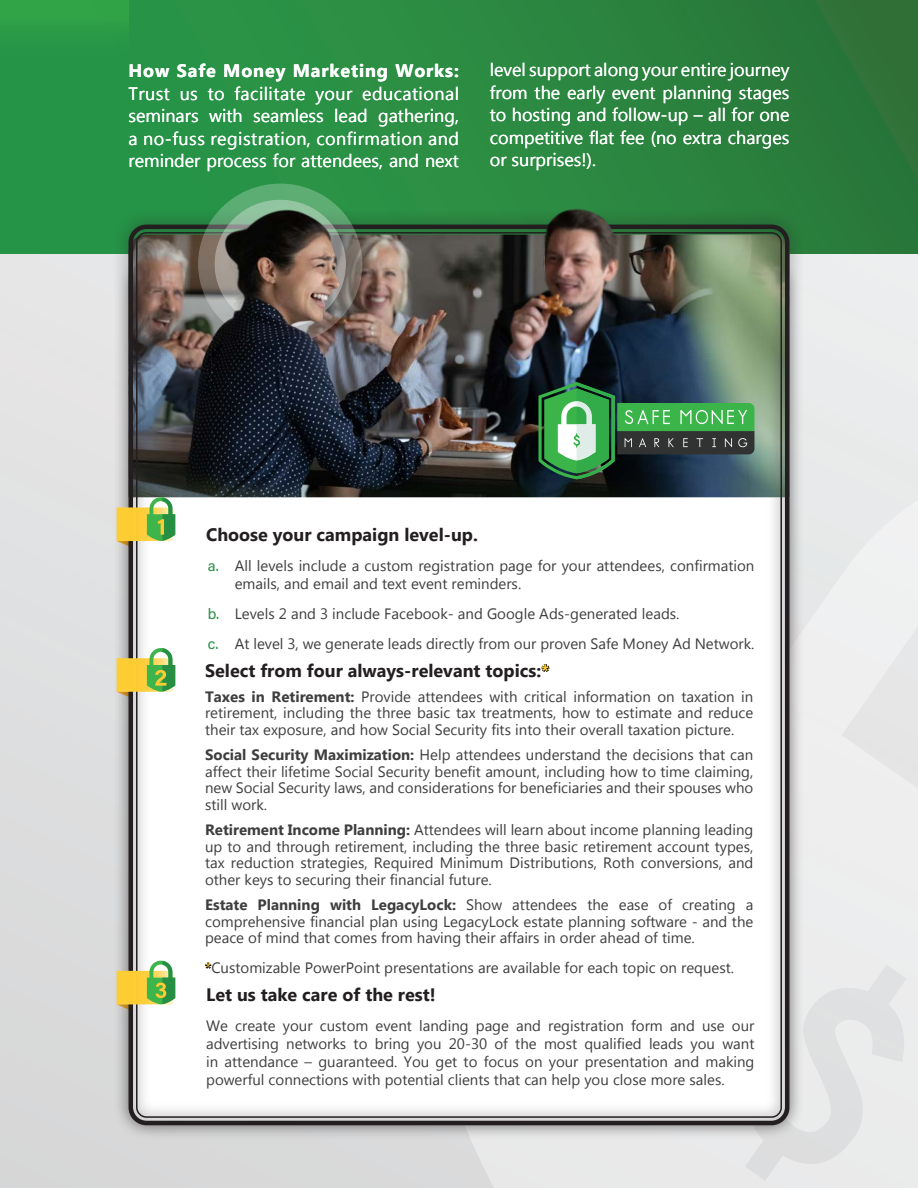
<style>
.page{position:relative;width:918px;height:1188px;background:#fff}
.page>*{position:absolute;margin:0;border:0;box-sizing:border-box;transform-origin:0 0}
.t1{font:18px/22.5px "Myanmar Text";color:#fff;text-align:justify}
.t2{font:700 18px "Myanmar Text";color:#231f20}
.t3{font:15px/16.5px "Myanmar Text";color:#3e3e3f;text-align:justify}
.s1{font-weight:700}
.s2{font-family:"Acumin Pro";color:#268f43}
.s3{color:#000}
</style>
<div class="page">
<div style="left:0;top:234px;width:918px;height:954px;background:linear-gradient(to bottom,#e9e9ea,#d5d6d6)"></div>
<svg style="left:437px;top:420px;width:481px;height:768px;fill:#eaebeb"></svg>
<div style="left:0;top:0;width:918px;height:253px;background:linear-gradient(to right,#289b49,#2c7739)"></div>
<div style="left:0;top:0;width:129px;height:96px;background:linear-gradient(to right,#299947,#299947)"></div>
<div style="left:113px;top:209px;width:691px;height:931px;background:#231f20;opacity:.6"></div>
<img style="left:490px;top:85px;width:133px;height:440px">
<svg style="left:117px;top:497px;width:83px;height:525px"></svg>
<img style="left:129px;top:85px;width:275px;height:440px">
<p class="t1" style="left:129px;top:60px;width:332px"><span class="s1">How Safe Money Marketing Works:<br></span>Trust us to facilitate your educational seminars with seamless lead gathering, a no-fuss registration, confirmation and reminder process for attendees, and next</p>
<p class="t1" style="left:490px;top:59px;width:301px">level support along your entire journey from the early event planning stages to hosting and follow-up – all for one competitive flat fee (no extra charges or surprises!).</p>
<p class="t2" style="left:206px;top:524px;width:273px">Choose your campaign level-up.</p>
<p class="t3" style="left:235px;top:557px;width:521px;line-height:18px;text-indent:-27px"><span class="s2">a.</span> All levels include a custom registration page for your attendees, confirmation emails, and email and text event reminders.</p>
<p class="t3" style="left:208px;top:605px;width:473px"><span class="s2">b.</span> Levels 2 and 3 include Facebook- and Google Ads-generated leads.</p>
<p class="t3" style="left:208px;top:635px;width:548px"><span class="s2">c.</span> At level 3, we generate leads directly from our proven Safe Money Ad Network.</p>
<p class="t2" style="left:205px;top:661px;width:346px">Select from four always-relevant topics:<span class="s3">*</span></p>
<p class="t3" style="left:205px;top:688px;width:550px"><span class="s1">Taxes in Retirement:</span> Provide attendees with critical information on taxation in retirement, including the three basic tax treatments, how to estimate and reduce their tax exposure, and how Social Security fits into their overall taxation picture.</p>
<p class="t3" style="left:205px;top:747px;width:550px"><span class="s1">Social Security Maximization:</span> Help attendees understand the decisions that can affect their lifetime Social Security benefit amount, including how to time claiming, new Social Security laws, and considerations for beneficiaries and their spouses who still work.</p>
<p class="t3" style="left:205px;top:822px;width:550px"><span class="s1">Retirement Income Planning:</span> Attendees will learn about income planning leading up to and through retirement, including the three basic retirement account types, tax reduction strategies, Required Minimum Distributions, Roth conversions, and other keys to securing their financial future.</p>
<p class="t3" style="left:205px;top:897px;width:550px"><span class="s1">Estate Planning with LegacyLock:</span> Show attendees the ease of creating a comprehensive financial plan using LegacyLock estate planning software - and the peace of mind that comes from having their affairs in order ahead of time.</p>
<p class="t3" style="left:205px;top:960px;width:531px"><span class="s3">*</span>Customizable PowerPoint presentations are available for each topic on request.</p>
<p class="t2" style="left:206px;top:984px;width:231px">Let us take care of the rest!</p>
<p class="t3" style="left:206px;top:1017px;width:550px;line-height:18px">We create your custom event landing page and registration form and use our advertising networks to bring you 20-30 of the most qualified leads you want in attendance – guaranteed. You get to focus on your presentation and making powerful connections with potential clients that can help you close more sales.</p>
</div>
